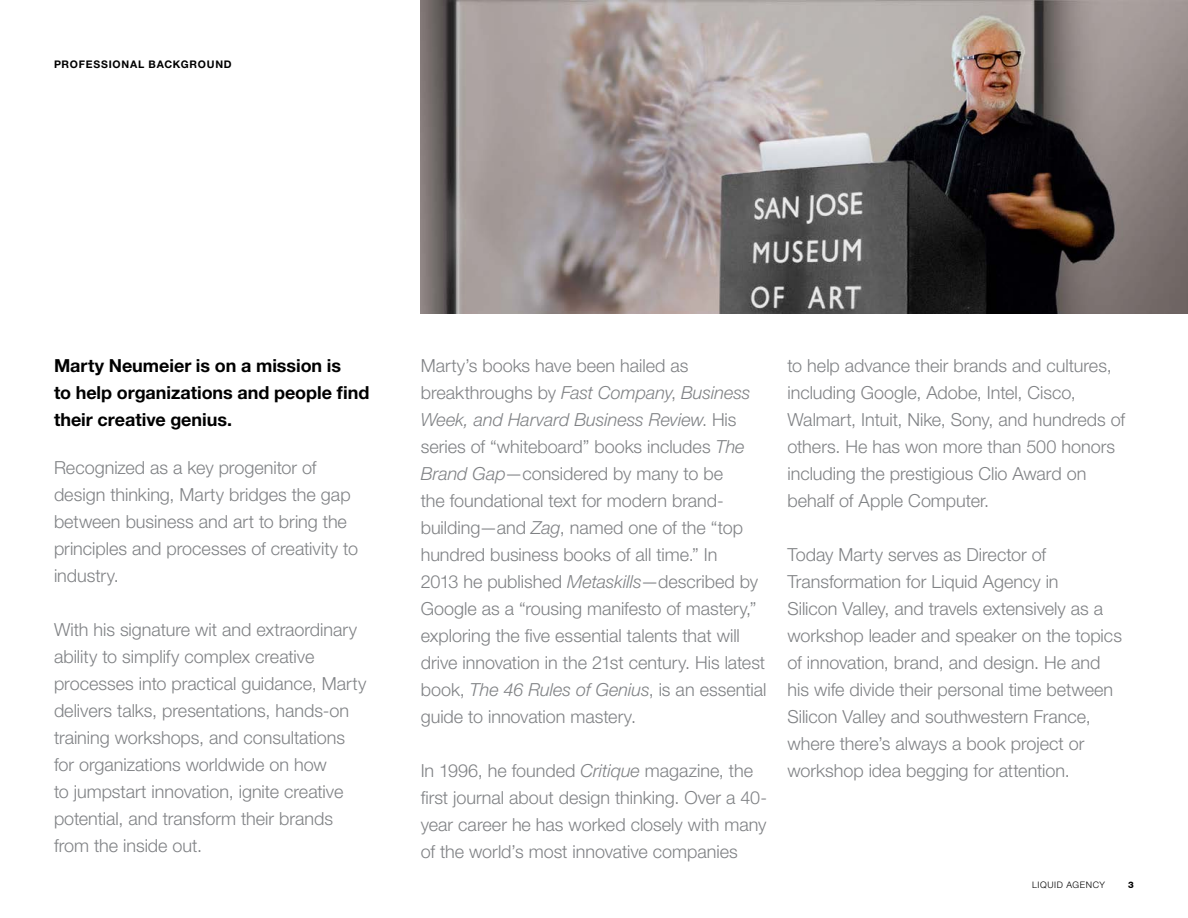
<style>
.page{position:relative;width:1188px;height:918px;background:#fff}
.page>*{position:absolute;margin:0;border:0;box-sizing:border-box;transform-origin:0 0}
.t1{font:300 18px/27px "Helvetica Neue LT Std";color:#808285}
.t2{font:700 18px/27px "Helvetica Neue LT Std";letter-spacing:-.005em;color:#000}
.t3{font:700 10.5px "Helvetica Neue LT Std";letter-spacing:.075em;color:#000}
.t4{font:300 9px "Helvetica Neue LT Std";letter-spacing:.07em;color:#000}
.t5{font:800 9px "Helvetica Neue LT Std";color:#000}
.s1{font-style:italic}
</style>
<div class="page">
<img style="left:421px;top:0;width:767px;height:314px">
<p class="t3" style="left:54px;top:58px;width:179px">PROFESSIONAL BACKGROUND</p>
<p class="t2" style="left:54px;top:352px;width:317px">Marty Neumeier is on a mission is<br>to help organizations and people find their creative genius.</p>
<p class="t1" style="left:54px;top:453px;width:306px">Recognized as a key progenitor of design thinking, Marty bridges the gap between business and art to bring the principles and processes of creativity to industry.</p>
<p class="t1" style="left:54px;top:615px;width:314px">With his signature wit and extraordinary ability to simplify complex creative processes into practical guidance, Marty delivers talks, presentations, hands-on training workshops, and consultations for organizations worldwide on how<br>to jumpstart innovation, ignite creative potential, and transform their brands from the inside out.</p>
<p class="t1" style="left:421px;top:352px;width:347px">Marty’s books have been hailed as breakthroughs by <span class="s1">Fast Company</span>, <span class="s1">Business Week, and Harvard Business Review</span>. His series of “whiteboard” books includes <span class="s1">The Brand Gap</span>—considered by many to be<br>the foundational text for modern brand&shy;building—and <span class="s1">Zag</span>, named one of the “top hundred business books of all time.” In<br>2013 he published <span class="s1">Metaskills</span>—described by Google as a “rousing manifesto of mastery,” exploring the five essential talents that will drive innovation in the 21st century. His latest book, <span class="s1">The 46 Rules of Genius</span>, is an essential guide to innovation mastery.</p>
<p class="t1" style="left:421px;top:757px;width:348px">In 1996, he founded <span class="s1">Critique</span> magazine, the first journal about design thinking. Over a 40- year career he has worked closely with many of the world’s most innovative companies</p>
<p class="t1" style="left:788px;top:352px;width:339px">to help advance their brands and cultures, including Google, Adobe, Intel, Cisco, Walmart, Intuit, Nike, Sony, and hundreds of others. He has won more than 500 honors including the prestigious Clio Award on behalf of Apple Computer.</p>
<p class="t1" style="left:788px;top:541px;width:336px">Today Marty serves as Director of Transformation for Liquid Agency in<br>Silicon Valley, and travels extensively as a workshop leader and speaker on the topics of innovation, brand, and design. He and his wife divide their personal time between Silicon Valley and southwestern France, where there’s always a book project or workshop idea begging for attention.</p>
<p class="t4" style="left:1032px;top:880px;width:75px">LIQUID AGENCY</p>
<p class="t5" style="left:1128px;top:880px;width:7px">3</p>
</div>
